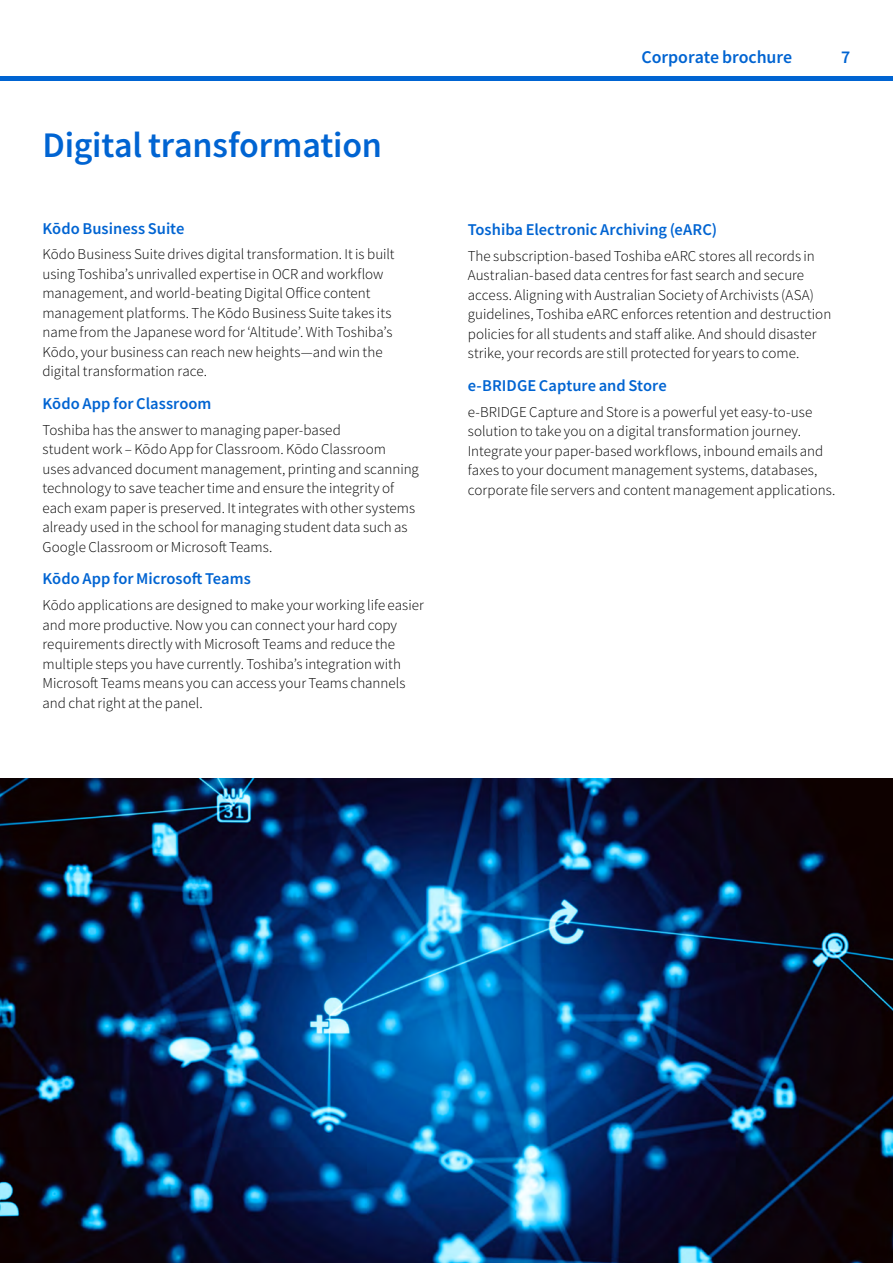
<style>
.page{position:relative;width:893px;height:1263px;background:#fff}
.page>*{position:absolute;margin:0;border:0;box-sizing:border-box;transform-origin:0 0}
.t1{font:500 36px "Toshiba Sans";letter-spacing:-.005em;color:#0064d2}
.t2{font:500 18px "Toshiba Sans";letter-spacing:-.005em;color:#0064d2}
.t3{font:500 16.5px "Toshiba Sans";color:#0064d2}
.t4{font:300 15px/19.5px "Toshiba Sans";color:#000}
</style>
<div class="page">
<img style="left:0;top:779px;width:893px;height:484px">
<hr style="left:0;top:77px;width:893px;height:4px;background:#0064d2">
<h1 class="t1" style="left:43px;top:122px;width:341px">Digital transformation</h1>
<p class="t3" style="left:43px;top:217px;width:143px">Kōdo Business Suite</p>
<p class="t4" style="left:43px;top:245px;width:354px">Kōdo Business Suite drives digital transformation. It is built using Toshiba’s unrivalled expertise in OCR and workflow management, and world-beating Digital Office content management platforms. The Kōdo Business Suite takes its name from the Japanese word for ‘Altitude’. With Toshiba’s Kōdo, your business can reach new heights—and win the digital transformation race.</p>
<p class="t3" style="left:43px;top:393px;width:171px">Kōdo App for Classroom</p>
<p class="t4" style="left:43px;top:420px;width:378px">Toshiba has the answer to managing paper-based<br>student work – Kōdo App for Classroom. Kōdo Classroom<br>uses advanced document management, printing and scanning technology to save teacher time and ensure the integrity of each exam paper is preserved. It integrates with other systems already used in the school for managing student data such as Google Classroom or Microsoft Teams.</p>
<p class="t3" style="left:43px;top:568px;width:210px">Kōdo App for Microsoft Teams</p>
<p class="t4" style="left:43px;top:596px;width:383px">Kōdo applications are designed to make your working life easier and more productive. Now you can connect your hard copy requirements directly with Microsoft Teams and reduce the multiple steps you have currently. Toshiba’s integration with Microsoft Teams means you can access your Teams channels and chat right at the panel.</p>
<p class="t2" style="left:641px;top:45px;width:152px">Corporate brochure</p>
<p class="t2" style="left:841px;top:45px;width:11px">7</p>
<p class="t3" style="left:468px;top:218px;width:251px">Toshiba Electronic Archiving (eARC)</p>
<p class="t4" style="left:468px;top:246px;width:365px">The subscription-based Toshiba eARC stores all records in Australian-based data centres for fast search and secure access. Aligning with Australian Society of Archivists (ASA) guidelines, Toshiba eARC enforces retention and destruction policies for all students and staff alike. And should disaster strike, your records are still protected for years to come.</p>
<p class="t3" style="left:468px;top:374px;width:200px">e-BRIDGE Capture and Store</p>
<p class="t4" style="left:468px;top:402px;width:369px">e-BRIDGE Capture and Store is a powerful yet easy-to-use solution to take you on a digital transformation journey.<br>Integrate your paper-based workflows, inbound emails and faxes to your document management systems, databases, corporate file servers and content management applications.</p>
</div>
